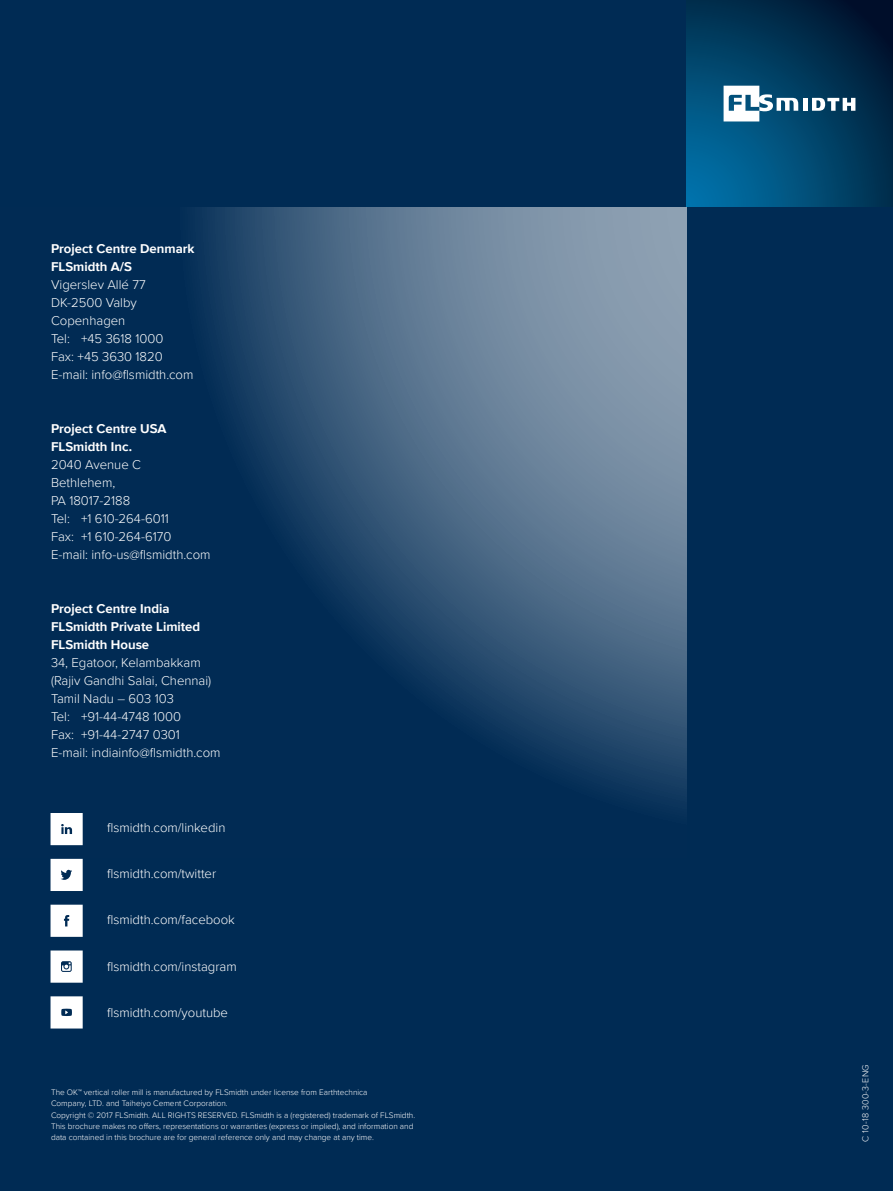
<style>
.page{position:relative;width:893px;height:1191px;background:#002b54}
.page>*{position:absolute;margin:0;border:0;box-sizing:border-box;transform-origin:0 0}
.t1{font:300 13.2px/18px "Proxima Nova";color:#fff}
.t2{font:700 13.2px/18px "Proxima Nova";color:#fff}
.t3{font:300 9px "Proxima Nova";letter-spacing:.025em;color:#fff}
.t4{font:300 8.25px/11.2px "Proxima Nova";color:#fff}
</style>
<div class="page">
<svg style="left:51px;top:904px;width:32px;height:33px"></svg>
<svg style="left:51px;top:859px;width:32px;height:32px"></svg>
<svg style="left:51px;top:996px;width:32px;height:32px"></svg>
<svg style="left:51px;top:950px;width:32px;height:32px"></svg>
<svg style="left:686px;top:0;width:126px;height:207px"></svg>
<svg style="left:686px;top:205px;width:81px;height:3px"></svg>
<hr style="left:803px;top:98px;width:4px;height:13px;background:#fff">
<svg style="left:812px;top:0;width:81px;height:207px"></svg>
<svg style="left:724px;top:86px;width:74px;height:35px"></svg>
<svg style="left:50px;top:207px;width:636px;height:639px"></svg>
<p class="t2" style="left:51px;top:239px;width:145px">Project Centre Denmark<br>FLSmidth A/S</p>
<p class="t1" style="left:51px;top:275px;width:144px">Vigerslev Allé 77<br>DK-2500 Valby<br>Copenhagen<br>Tel: +45 3618 1000<br>Fax: +45 3630 1820<br>E-mail: info@flsmidth.com</p>
<p class="t2" style="left:51px;top:419px;width:117px">Project Centre USA<br>FLSmidth Inc.</p>
<p class="t1" style="left:51px;top:455px;width:161px">2040 Avenue C<br>Bethlehem,<br>PA 18017-2188<br>Tel: +1 610-264-6011<br>Fax: +1 610-264-6170<br>E-mail: info-us@flsmidth.com</p>
<p class="t2" style="left:51px;top:599px;width:151px">Project Centre India<br>FLSmidth Private Limited<br>FLSmidth House</p>
<p class="t1" style="left:51px;top:653px;width:171px">34, Egatoor, Kelambakkam (Rajiv Gandhi Salai, Chennai)<br>Tamil Nadu – 603 103<br>Tel: +91-44-4748 1000<br>Fax: +91-44-2747 0301<br>E-mail: indiainfo@flsmidth.com</p>
<p class="t1" style="left:107px;top:818px;width:120px">flsmidth.com/linkedin</p>
<p class="t1" style="left:107px;top:864px;width:111px">flsmidth.com/twitter</p>
<p class="t1" style="left:107px;top:910px;width:129px">flsmidth.com/facebook</p>
<p class="t1" style="left:107px;top:956px;width:131px">flsmidth.com/instagram</p>
<p class="t1" style="left:107px;top:1002px;width:122px">flsmidth.com/youtube</p>
<p class="t4" style="left:51px;top:1086px;width:366px">The OK™ vertical roller mill is manufactured by FLSmidth under license from Earthtechnica<br>Company, LTD. and Taiheiyo Cement Corporation.<br>Copyright © 2017 FLSmidth. ALL RIGHTS RESERVED. FLSmidth is a (registered) trademark of FLSmidth.<br>This brochure makes no offers, representations or warranties (express or implied), and information and data contained in this brochure are for general reference only and may change at any time.</p>
<p class="t3" style="left:859px;top:1141px;width:79px;rotate:-90deg">C 10-18 300-3-ENG</p>
</div>
